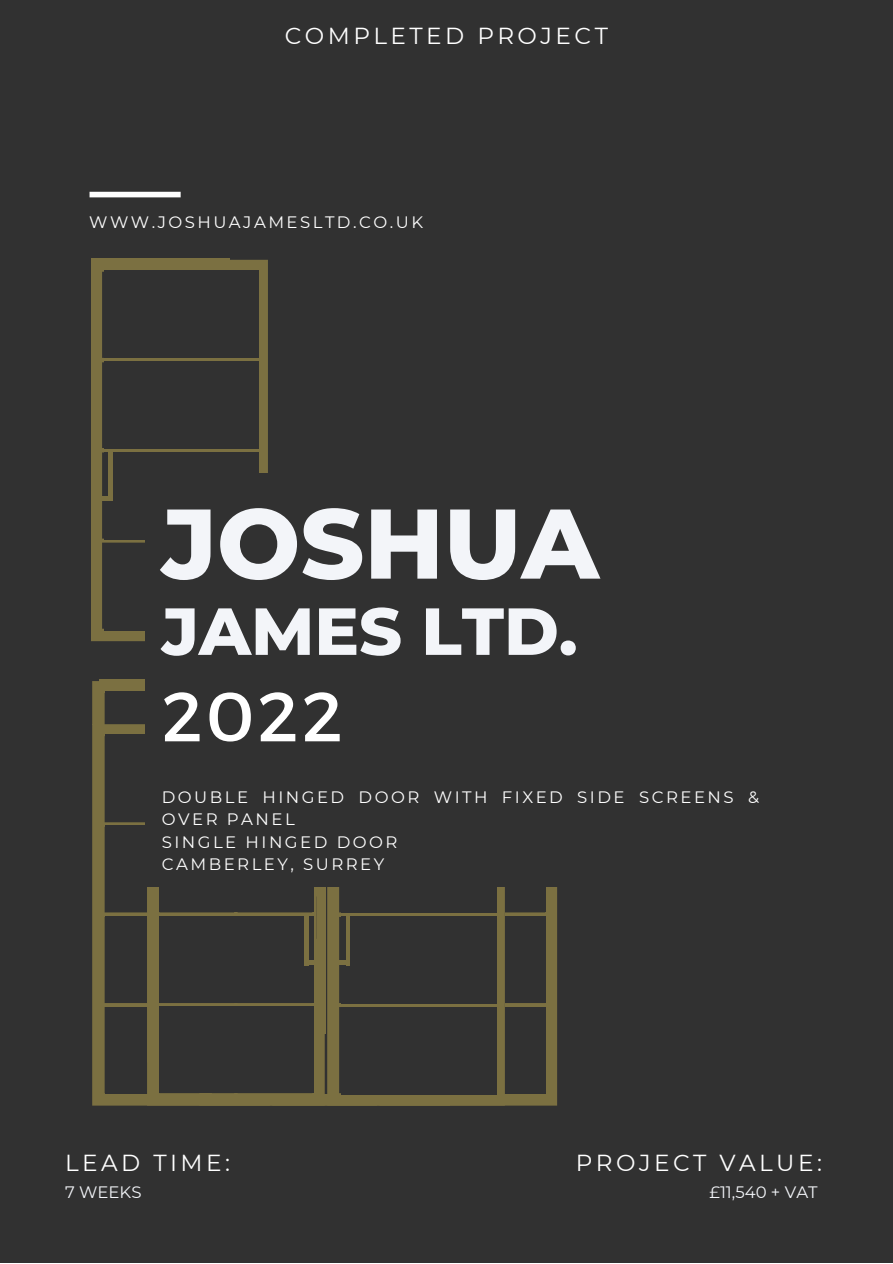
<style>
.page{position:relative;width:893px;height:1264px;background:#fff}
.page>*{position:absolute;margin:0;border:0;box-sizing:border-box;transform-origin:0 0}
.t1{font:800 98.7px "Montserrat";color:#f3f5f9}
.t2{font:69.45px "Montserrat";color:#fff}
.t3{font:800 66.45px "Montserrat";color:#f3f5f9}
.t4{font:23.1px "Montserrat";letter-spacing:.15em;color:#fff}
.t5{font:16.5px/22.5px "Montserrat";letter-spacing:.15em;color:#fff}
.t6{font:16.5px "Montserrat";color:#f3f5f9}
</style>
<div class="page">
<div style="left:0;top:0;width:892px;height:1262px;background:#313131"></div>
<div style="left:52px;top:258px;width:178px;height:12px;background:#7b7041"></div>
<svg style="left:91px;top:260px;width:177px;height:381px;fill:#7b7041"></svg>
<div style="left:0;top:258px;width:178px;height:12px;background:#7b7041"></div>
<div style="left:92px;top:374px;width:8px;height:181px;background:#7b7041"></div>
<div style="left:0;top:254px;width:91px;height:394px;background:#313131"></div>
<div style="left:104px;top:270px;width:155px;height:88px;background:#313131"></div>
<div style="left:104px;top:361px;width:155px;height:87px;background:#313131"></div>
<div style="left:104px;top:452px;width:155px;height:87px;background:#313131"></div>
<div style="left:104px;top:543px;width:155px;height:87px;background:#313131"></div>
<hr style="left:93px;top:496px;width:20px;height:4px;background:#7b7041">
<div style="left:108px;top:452px;width:5px;height:48px;background:#7b7041"></div>
<svg style="left:92px;top:724px;width:55px;height:381px;background:#756b3f"></svg>
<div style="left:100px;top:679px;width:347px;height:12px;background:#7b7041"></div>
<div style="left:105px;top:734px;width:152px;height:86px;background:#313131"></div>
<div style="left:105px;top:825px;width:152px;height:86px;background:#313131"></div>
<div style="left:105px;top:916px;width:153px;height:86px;background:#313131"></div>
<div style="left:105px;top:1007px;width:152px;height:86px;background:#313131"></div>
<div style="left:505px;top:887px;width:52px;height:218px;background:#7b7041"></div>
<div style="left:393px;top:825px;width:153px;height:86px;background:#313131"></div>
<div style="left:393px;top:916px;width:153px;height:86px;background:#313131"></div>
<div style="left:393px;top:1007px;width:153px;height:86px;background:#313131"></div>
<svg style="left:147px;top:887px;width:358px;height:218px;background:#6f663e"></svg>
<div style="left:317px;top:853px;width:8px;height:180px;background:#7b7041"></div>
<div style="left:329px;top:839px;width:8px;height:180px;background:#7b7041"></div>
<div style="left:159px;top:825px;width:154px;height:86px;background:#313131"></div>
<div style="left:159px;top:916px;width:154px;height:86px;background:#313131"></div>
<div style="left:159px;top:1006px;width:154px;height:86px;background:#313131"></div>
<div style="left:341px;top:825px;width:155px;height:87px;background:#313131"></div>
<div style="left:341px;top:916px;width:155px;height:87px;background:#313131"></div>
<div style="left:341px;top:1007px;width:155px;height:87px;background:#313131"></div>
<hr style="left:304px;top:916px;width:4px;height:49px;background:#7b7041">
<div style="left:304px;top:960px;width:19px;height:5px;background:#7b7041"></div>
<div style="left:330px;top:960px;width:20px;height:5px;background:#7b7041"></div>
<hr style="left:346px;top:916px;width:4px;height:49px;background:#7b7041">
<div style="left:145px;top:473px;width:552px;height:413px;background:#313131"></div>
<div style="left:89px;top:192px;width:92px;height:5px;background:#fff"></div>
<h3 class="t4" style="left:285px;top:22px;width:325px">COMPLETED PROJECT</h3>
<p class="t5" style="left:89px;top:210px;width:335px">WWW.JOSHUAJAMESLTD.CO.UK</p>
<h1 class="t1" style="left:162px;top:483px;width:439px">JOSHUA</h1>
<h3 class="t3" style="left:162px;top:590px;width:417px">JAMES LTD.</h3>
<h2 class="t2" style="left:162px;top:671px;width:182px">2022</h2>
<p class="t5" style="left:162px;top:785px;width:598px">DOUBLE HINGED DOOR WITH FIXED SIDE SCREENS &amp;<br>OVER PANEL<br>SINGLE HINGED DOOR<br>CAMBERLEY, SURREY</p>
<h3 class="t4" style="left:65px;top:1148px;width:166px">LEAD TIME:</h3>
<p class="t6" style="left:65px;top:1181px;width:78px">7 WEEKS</p>
<h3 class="t4" style="left:576px;top:1148px;width:247px">PROJECT VALUE:</h3>
<p class="t6" style="left:709px;top:1181px;width:110px">£11,540 + VAT</p>
</div>
